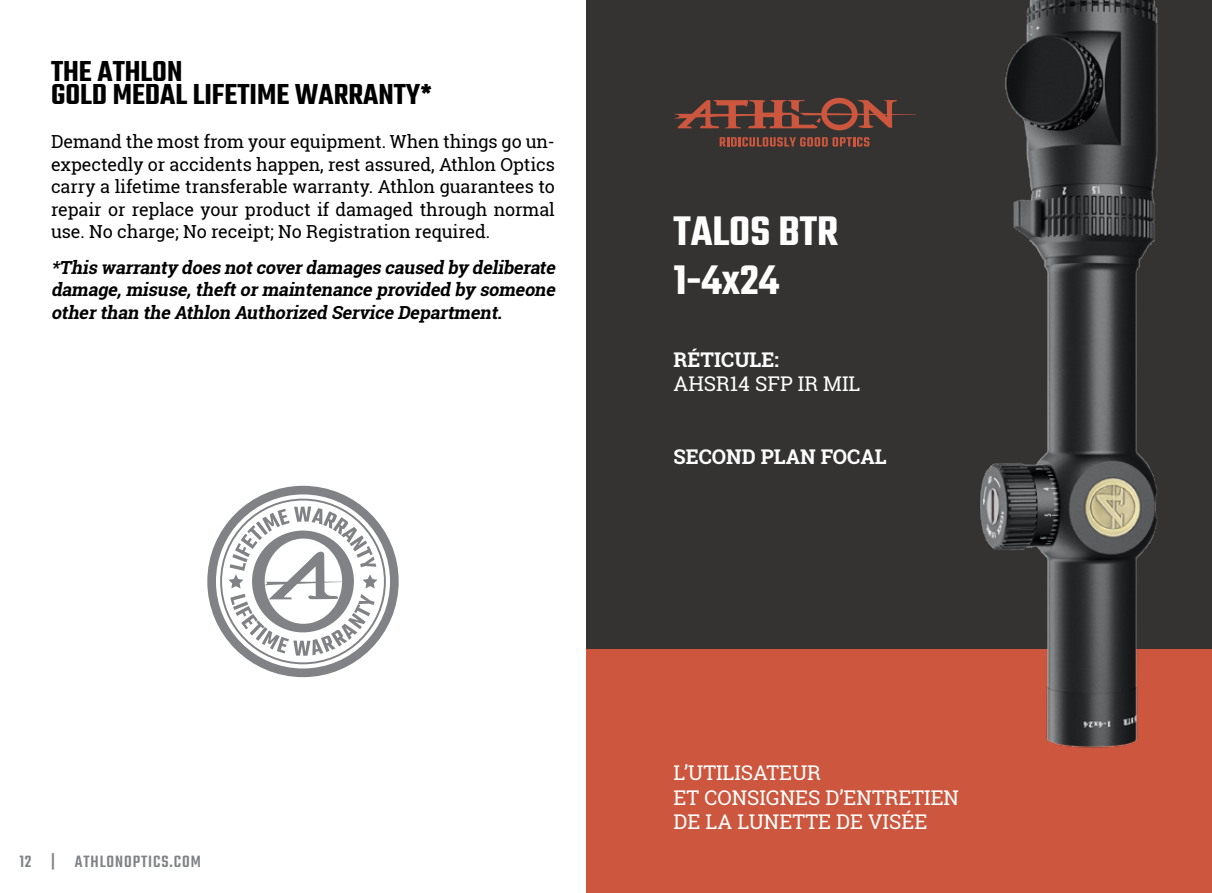
<style>
.page{position:relative;width:1212px;height:893px;background:#fff}
.page>*{position:absolute;margin:0;border:0;box-sizing:border-box;transform-origin:0 0}
.t1{font:600 45px "Teko";color:#fff}
.Text_Standard{font:600 31.5px "Teko";color:#000}
.t2{font:20.25px "Roboto Slab";color:#fff}
.t3{font:700 20.25px "Roboto Slab";color:#fff}
.Text_Standard-2{font:18px/22.5px "Roboto Slab";letter-spacing:-.005em;color:#000;text-align:justify}
.Text_Standard-3{font:italic 700 18px/22.5px "Roboto Slab";color:#000;text-align:justify}
.t4{font:500 18px "Teko";letter-spacing:.05em;color:#808285}
</style>
<div class="page">
<div style="left:207px;top:486px;width:192px;height:191px;background:#808285;border-radius:50%"></div>
<div style="left:216px;top:494px;width:174px;height:174px;background:#fff;border-radius:50%"></div>
<svg style="left:220px;top:499px;width:166px;height:165px"></svg>
<div style="left:587px;top:0;width:625px;height:893px;background:#343332"></div>
<div style="left:807px;top:137px;width:6px;height:9px;background:#cc573e;border-radius:2px"></div>
<svg style="left:720px;top:137px;width:91px;height:9px"></svg>
<svg style="left:814px;top:137px;width:6px;height:9px"></svg>
<svg style="left:817px;top:137px;width:11px;height:9px"></svg>
<div style="left:832px;top:137px;width:6px;height:9px;background:#cc573e;border-radius:2px"></div>
<svg style="left:834px;top:137px;width:35px;height:9px"></svg>
<svg style="left:674px;top:97px;width:242px;height:34px"></svg>
<div style="left:587px;top:650px;width:625px;height:243px;background:#cc573e"></div>
<img style="left:930px;top:0;width:282px;height:748px">
<p class="Text_Standard" style="left:51px;top:52px;width:133px">THE ATHLON</p>
<p class="Text_Standard" style="left:51px;top:75px;width:382px">GOLD MEDAL LIFETIME WARRANTY*</p>
<p class="Text_Standard-2" style="left:51px;top:130px;width:505px">Demand the most from your equipment. When things go un&shy;expectedly or accidents happen, rest assured, Athlon Optics carry a lifetime transferable warranty. Athlon guarantees to repair or replace your product if damaged through normal use. No charge; No receipt; No Registration required.</p>
<p class="Text_Standard-3" style="left:51px;top:256px;width:510px">*This warranty does notcoverdamages caused by deliberate damage,misuse,theftormaintenance provided by someone otherthan the Athlon Authorized Service Department.</p>
<p class="t1" style="left:673px;top:204px;width:166px">TALOS BTR</p>
<p class="t1" style="left:673px;top:252px;width:107px">1-4x24</p>
<p class="t3" style="left:673px;top:346px;width:107px">RÉTICULE:</p>
<p class="t2" style="left:673px;top:370px;width:188px">AHSR14 SFP IR MIL</p>
<p class="t3" style="left:673px;top:443px;width:215px">SECOND PLAN FOCAL</p>
<p class="t4" style="left:19px;top:851px;width:183px">12 | ATHLONOPTICS.COM</p>
<p class="t2" style="left:673px;top:759px;width:149px">L’UTILISATEUR</p>
<p class="t2" style="left:673px;top:783px;width:287px">ET CONSIGNES D’ENTRETIEN</p>
<p class="t2" style="left:673px;top:808px;width:255px">DE LA LUNETTE DE VISÉE</p>
</div>
